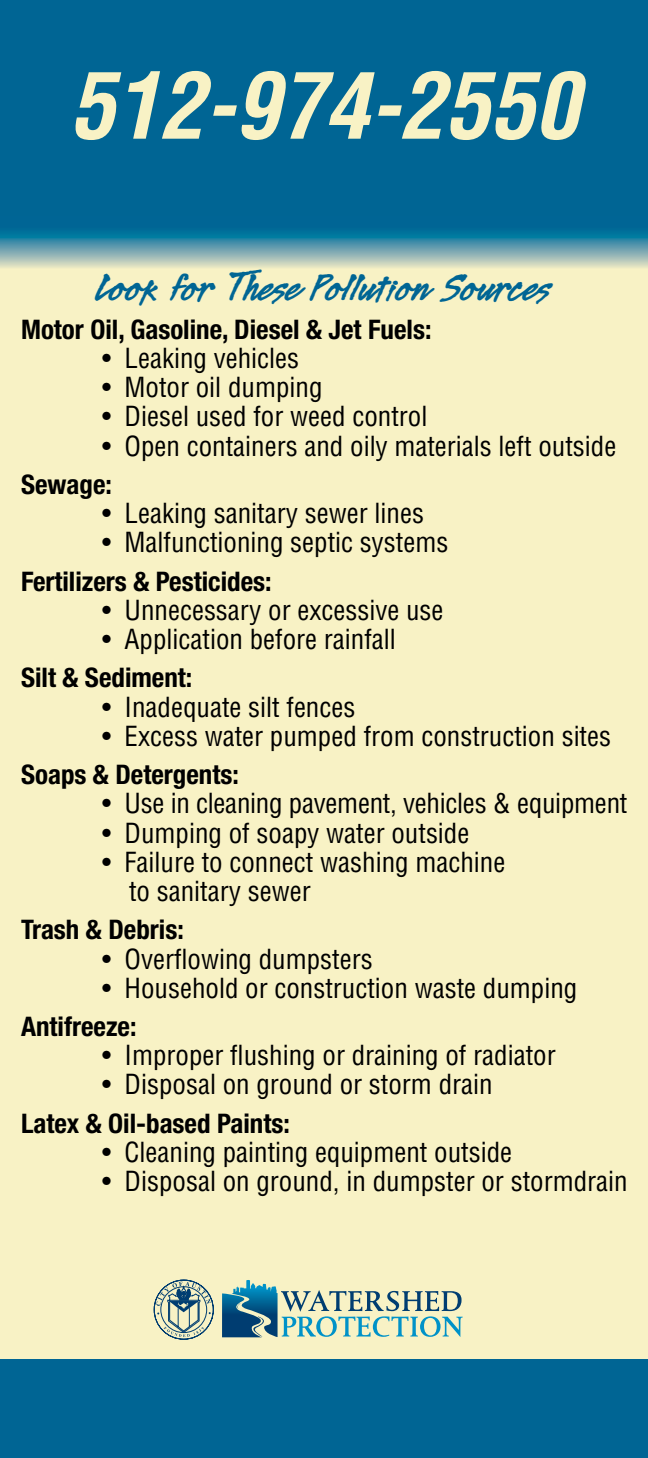
<style>
.page{position:relative;width:648px;height:1458px;background:#f8f2c5}
.page>*{position:absolute;margin:0;border:0;box-sizing:border-box;transform-origin:0 0}
.t1{font:italic 700 condensed 90px "Helvetica";color:#f8f2c5}
.t2{font:700 45px "Legault";color:#006594}
.t3{font:condensed 27px/29.2px "Helvetica";color:#000}
.t4{font:700 condensed 27px "Helvetica Neue";color:#000}
</style>
<div class="page">
<div style="left:0;top:1360px;width:648px;height:98px;background:#006594"></div>
<div style="left:0;top:0;width:648px;height:225px;background:#006594"></div>
<svg style="left:0;top:225px;width:648px;height:43px;background:#5e9cac"></svg>
<svg style="left:222px;top:1280px;width:241px;height:57px"></svg>
<svg style="left:154px;top:1280px;width:60px;height:60px"></svg>
<h1 class="t1" style="left:69px;top:50px;width:511px">512-974-2550</h1>
<h2 class="t2" style="left:97px;top:267px;width:457px">Look for These Pollution Sources</h2>
<p class="t4" style="left:21px;top:313px;width:412px">Motor Oil, Gasoline, Diesel &amp; Jet Fuels:</p>
<p class="t3" style="left:102px;top:343px;width:199px">• Leaking vehicles</p>
<p class="t3" style="left:102px;top:372px;width:222px">• Motor oil dumping</p>
<p class="t3" style="left:102px;top:402px;width:327px">• Diesel used for weed control</p>
<p class="t3" style="left:102px;top:431px;width:516px">• Open containers and oily materials left outside</p>
<p class="t4" style="left:21px;top:468px;width:92px">Sewage:</p>
<p class="t3" style="left:102px;top:498px;width:324px">• Leaking sanitary sewer lines</p>
<p class="t3" style="left:102px;top:528px;width:348px">• Malfunctioning septic systems</p>
<p class="t4" style="left:21px;top:565px;width:252px">Fertilizers &amp; Pesticides:</p>
<p class="t3" style="left:102px;top:595px;width:343px">• Unnecessary or excessive use</p>
<p class="t3" style="left:102px;top:624px;width:295px">• Application before rainfall</p>
<p class="t4" style="left:21px;top:661px;width:173px">Silt &amp; Sediment:</p>
<p class="t3" style="left:102px;top:692px;width:255px">• Inadequate silt fences</p>
<p class="t3" style="left:102px;top:721px;width:511px">• Excess water pumped from construction sites</p>
<p class="t4" style="left:21px;top:758px;width:219px">Soaps &amp; Detergents:</p>
<p class="t3" style="left:102px;top:789px;width:527px">• Use in cleaning pavement, vehicles &amp; equipment</p>
<p class="t3" style="left:102px;top:818px;width:369px">• Dumping of soapy water outside</p>
<p class="t3" style="left:129px;top:847px;width:378px;text-indent:-27px">• Failure to connect washing machine to sanitary sewer</p>
<p class="t4" style="left:21px;top:913px;width:164px">Trash &amp; Debris:</p>
<p class="t3" style="left:102px;top:944px;width:272px">• Overflowing dumpsters</p>
<p class="t3" style="left:102px;top:973px;width:477px">• Household or construction waste dumping</p>
<p class="t4" style="left:21px;top:1010px;width:117px">Antifreeze:</p>
<p class="t3" style="left:102px;top:1041px;width:455px">• Improper flushing or draining of radiator</p>
<p class="t3" style="left:102px;top:1070px;width:392px">• Disposal on ground or storm drain</p>
<p class="t4" style="left:21px;top:1107px;width:270px">Latex &amp; Oil-based Paints:</p>
<p class="t3" style="left:102px;top:1137px;width:412px">• Cleaning painting equipment outside</p>
<p class="t3" style="left:102px;top:1167px;width:527px">• Disposal on ground, in dumpster or stormdrain</p>
</div>
